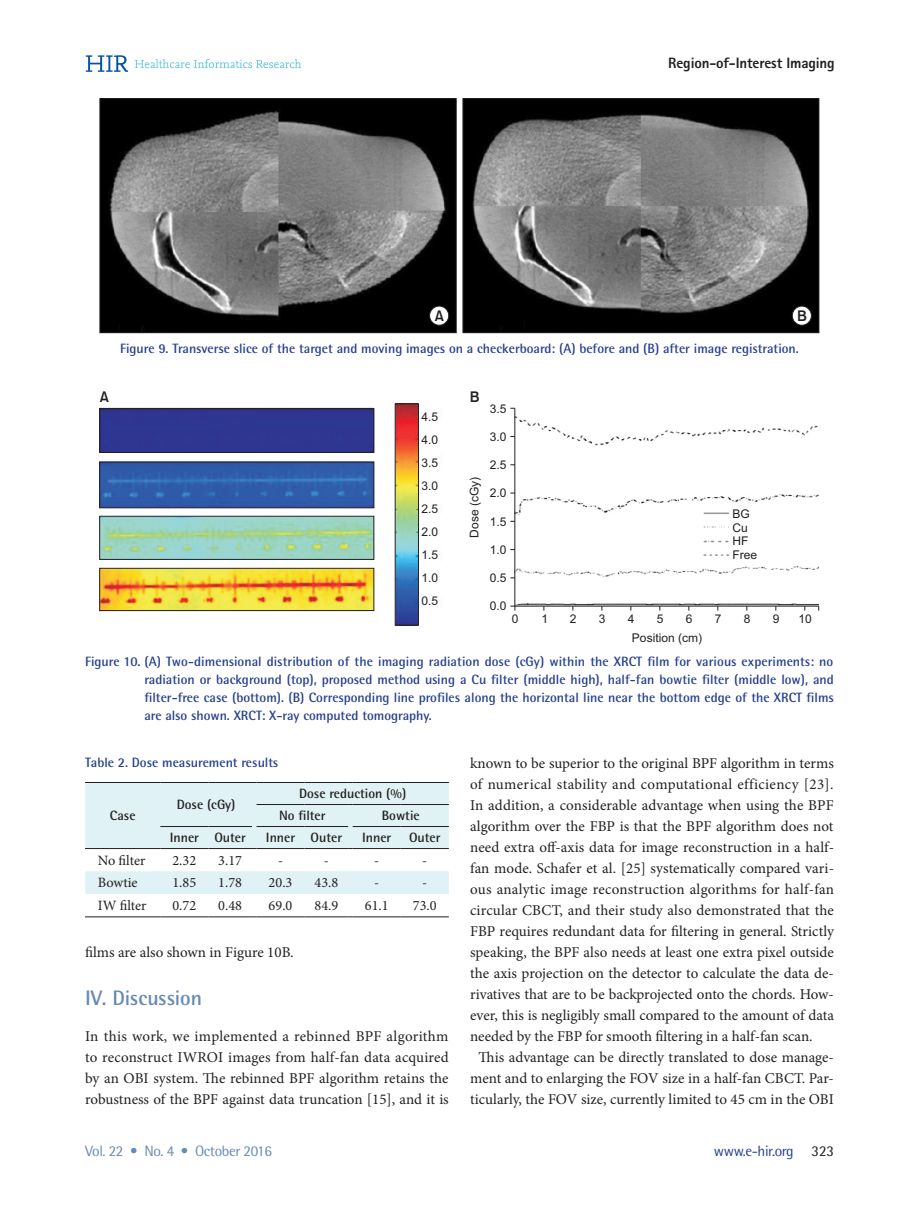
<style>
.page{position:relative;width:919px;height:1217px;background:#fff}
.page>*{position:absolute;margin:0;border:0;box-sizing:border-box;transform-origin:0 0}
.t1{font:700 21px "Rotis Semi Sans Std";color:#658ab5}
.t2{font:15px/21px "Minion Pro";color:#231f20;text-align:justify}
.t3{font:15px "Minion Pro";letter-spacing:.025em;color:#231f20}
.t4{font:800 15px "Rotis Sans Serif Std";letter-spacing:-.01em;color:#231f20}
.t5{font:15px "Rotis Semi Sans Std";letter-spacing:-.025em;color:#658ab5}
.t6{font:15px "Rotis Semi Sans Std";letter-spacing:-.025em;color:#253f8e}
.t7{font:15px "Gothic 725 BT Bold A";color:#231f20}
.t8{font:14.25px "Minion Pro";color:#231f20}
.t9{font:700 13.5px/18px "Rotis Semi Sans Std";color:#253f8e;text-align:justify}
.t10{font:700 13.5px/22px "Rotis Semi Sans Std";color:#231f20}
.t11{font:12px/23.1px "Arial";color:#231f20;text-align:justify}
.s1{color:#231f20}
</style>
<div class="page">
<svg style="left:86px;top:55px;width:42px;height:17px"></svg>
<svg style="left:135px;top:59px;width:166px;height:9px"></svg>
<svg style="left:99px;top:98px;width:720px;height:235px;background:#595959"></svg>
<hr style="left:85px;top:916px;width:75px;height:1px;background:#231f20">
<hr style="left:160px;top:916px;width:48px;height:1px;background:#231f20">
<hr style="left:208px;top:916px;width:44px;height:1px;background:#231f20">
<hr style="left:256px;top:916px;width:48px;height:1px;background:#231f20">
<hr style="left:304px;top:916px;width:44px;height:1px;background:#231f20">
<hr style="left:352px;top:916px;width:49px;height:1px;background:#231f20">
<hr style="left:401px;top:916px;width:48px;height:1px;background:#231f20">
<svg style="left:85px;top:782px;width:364px;height:111px"></svg>
<svg style="left:514px;top:407px;width:305px;height:200px"></svg>
<div style="left:730px;top:507px;width:29px;height:54px;background:#fff"></div>
<svg style="left:99px;top:403px;width:320px;height:222px"></svg>
<p class="t4" style="left:668px;top:53px;width:168px">Region-of-Interest Imaging</p>
<p class="t7" style="left:434px;top:307px;width:11px">A</p>
<p class="t7" style="left:797px;top:307px;width:11px">B</p>
<p class="t9" style="left:120px;top:339px;width:680px">Figure 9. Transverse slice of the target and moving images on a checkerboard: (A) before and (B) after image registration.</p>
<p class="t7" style="left:100px;top:388px;width:11px">A</p>
<p class="t7" style="left:469px;top:388px;width:11px">B</p>
<p class="t11" style="left:421px;top:406px;width:18px">4.5<br>4.0<br>3.5<br>3.0<br>2.5<br>2.0<br>1.5<br>1.0<br>0.5</p>
<p class="t11" style="left:463px;top:537px;width:62px;rotate:-90deg">Dose (cGy)</p>
<p class="t11" style="left:490px;top:398px;width:18px">3.5</p>
<p class="t11" style="left:490px;top:426px;width:18px">3.0</p>
<p class="t11" style="left:490px;top:454px;width:18px">2.5</p>
<p class="t11" style="left:490px;top:482px;width:18px">2.0</p>
<p class="t11" style="left:490px;top:511px;width:18px">1.5</p>
<p class="t11" style="left:490px;top:539px;width:18px">1.0</p>
<p class="t11" style="left:490px;top:567px;width:18px">0.5</p>
<p class="t11" style="left:490px;top:595px;width:18px">0.0</p>
<p class="t11" style="left:732px;top:508px;width:26px;line-height:13.4px;text-align:left">BG<br>Cu<br>HF<br>Free</p>
<p class="t11" style="left:512px;top:608px;width:8px">0</p>
<p class="t11" style="left:541px;top:608px;width:8px">1</p>
<p class="t11" style="left:569px;top:608px;width:8px">2</p>
<p class="t11" style="left:598px;top:608px;width:8px">3</p>
<p class="t11" style="left:627px;top:608px;width:8px">4</p>
<p class="t11" style="left:656px;top:608px;width:8px">5</p>
<p class="t11" style="left:685px;top:608px;width:8px">6</p>
<p class="t11" style="left:714px;top:608px;width:8px">7</p>
<p class="t11" style="left:743px;top:608px;width:8px">8</p>
<p class="t11" style="left:772px;top:608px;width:8px">9</p>
<p class="t11" style="left:632px;top:627px;width:72px">Position (cm)</p>
<p class="t11" style="left:798px;top:608px;width:15px">10</p>
<p class="t9" style="left:144px;top:651px;width:691px;text-indent:-59px">Figure 10. (A) Two-dimensional distribution of the imaging radiation dose (cGy) within the XRCT film for various experiments: no radiation or background (top), proposed method using a Cu filter (middle high), half-fan bowtie filter (middle low), and filter-free case (bottom). (B) Corresponding line profiles along the horizontal line near the bottom edge of the XRCT films are also shown. XRCT: X-ray computed tomography.</p>
<p class="t9" style="left:85px;top:753px;width:195px">Table 2. Dose measurement results</p>
<p class="t10" style="left:110px;top:804px;width:27px">Case</p>
<p class="t10" style="left:177px;top:793px;width:60px">Dose (cGy)</p>
<p class="t10" style="left:279px;top:782px;width:129px;text-indent:20px">Dose reduction (%)<br>No filter</p>
<p class="t10" style="left:382px;top:804px;width:40px">Bowtie</p>
<p class="t10" style="left:170px;top:826px;width:78px">Inner Outer</p>
<p class="t10" style="left:266px;top:826px;width:78px">Inner Outer</p>
<p class="t10" style="left:362px;top:826px;width:31px">Inner</p>
<p class="t10" style="left:409px;top:826px;width:33px">Outer</p>
<p class="t8" style="left:98px;top:850px;width:49px">No filter</p>
<p class="t8" style="left:172px;top:850px;width:25px">2.32</p>
<p class="t8" style="left:218px;top:850px;width:25px">3.17</p>
<p class="t8" style="left:278px;top:850px;width:7px">-</p>
<p class="t8" style="left:324px;top:850px;width:7px">-</p>
<p class="t8" style="left:374px;top:850px;width:7px">-</p>
<p class="t8" style="left:422px;top:850px;width:7px">-</p>
<p class="t8" style="left:98px;top:873px;width:41px">Bowtie</p>
<p class="t8" style="left:172px;top:873px;width:25px">1.85</p>
<p class="t8" style="left:218px;top:873px;width:25px">1.78</p>
<p class="t8" style="left:268px;top:873px;width:25px">20.3</p>
<p class="t8" style="left:314px;top:873px;width:25px">43.8</p>
<p class="t8" style="left:374px;top:873px;width:7px">-</p>
<p class="t8" style="left:422px;top:873px;width:7px">-</p>
<p class="t8" style="left:98px;top:895px;width:50px">IW filter</p>
<p class="t8" style="left:172px;top:895px;width:25px">0.72</p>
<p class="t8" style="left:218px;top:895px;width:25px">0.48</p>
<p class="t8" style="left:268px;top:895px;width:25px">69.0</p>
<p class="t8" style="left:314px;top:895px;width:25px">84.9</p>
<p class="t8" style="left:365px;top:895px;width:25px">61.1</p>
<p class="t8" style="left:413px;top:895px;width:25px">73.0</p>
<p class="t2" style="left:85px;top:941px;width:210px">films are also shown in Figure 10B.</p>
<h1 class="t1" style="left:85px;top:984px;width:118px">IV. Discussion</h1>
<p class="t2" style="left:85px;top:1025px;width:365px">In this work, we implemented a rebinned BPF algorithm to reconstruct IWROI images from half-fan data acquired by an OBI system. The rebinned BPF algorithm retains the robustness of the BPF against data truncation [15], and it is</p>
<p class="t2" style="left:470px;top:752px;width:365px">known to be superior to the original BPF algorithm in terms</p>
<p class="t3" style="left:470px;top:774px;width:365px">of numerical stability and computational efficiency [23].</p>
<p class="t2" style="left:470px;top:794px;width:365px">In addition, a considerable advantage when using the BPF</p>
<p class="t2" style="left:470px;top:815px;width:365px">algorithm over the FBP is that the BPF algorithm does not</p>
<p class="t2" style="left:470px;top:836px;width:365px">need extra off-axis data for image reconstruction in a half-</p>
<p class="t2" style="left:470px;top:857px;width:365px">fan mode. Schafer et al. [25] systematically compared vari-</p>
<p class="t2" style="left:470px;top:878px;width:365px">ous analytic image reconstruction algorithms for half-fan</p>
<p class="t2" style="left:470px;top:899px;width:365px">circular CBCT, and their study also demonstrated that the</p>
<p class="t2" style="left:470px;top:920px;width:365px">FBP requires redundant data for filtering in general. Strictly</p>
<p class="t2" style="left:470px;top:941px;width:365px">speaking, the BPF also needs at least one extra pixel outside</p>
<p class="t2" style="left:470px;top:962px;width:365px">the axis projection on the detector to calculate the data de-</p>
<p class="t2" style="left:470px;top:983px;width:365px">rivatives that are to be backprojected onto the chords. How-</p>
<p class="t2" style="left:470px;top:1004px;width:365px">ever, this is negligibly small compared to the amount of data</p>
<p class="t2" style="left:470px;top:1025px;width:344px">needed by the FBP for smooth filtering in a half-fan scan.</p>
<p class="t2" style="left:478px;top:1046px;width:357px">This advantage can be directly translated to dose manage-</p>
<p class="t2" style="left:470px;top:1067px;width:365px">ment and to enlarging the FOV size in a half-fan CBCT. Par-</p>
<p class="t2" style="left:470px;top:1088px;width:365px">ticularly, the FOV size, currently limited to 45 cm in the OBI</p>
<p class="t5" style="left:85px;top:1141px;width:188px">Vol. 22 • No. 4 • October 2016</p>
<p class="t6" style="left:713px;top:1141px;width:121px">www.e-hir.org <span class="s1">323</span></p>
</div>
